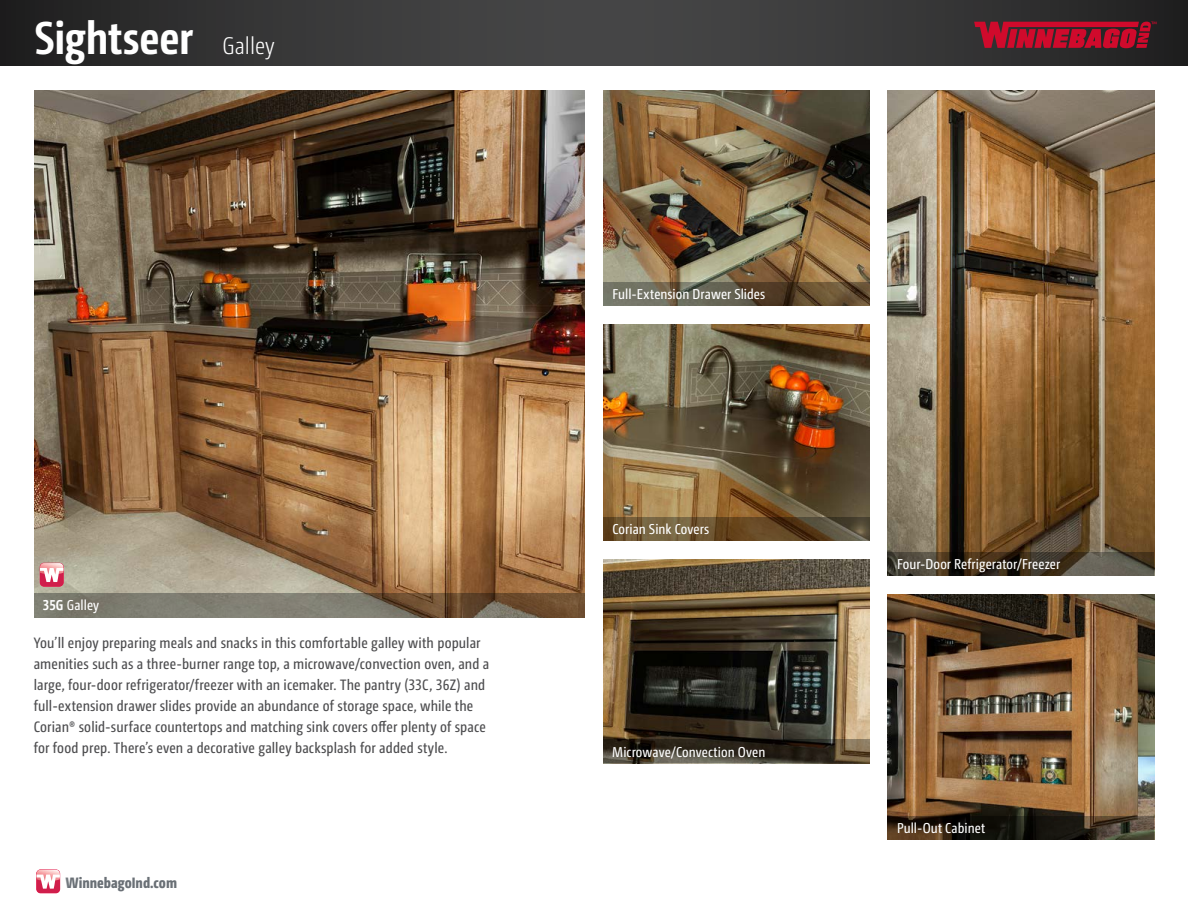
<style>
.page{position:relative;width:1188px;height:918px;background:#fff}
.page>*{position:absolute;margin:0;border:0;box-sizing:border-box;transform-origin:0 0}
.t1{font:700 45.9px "Camingo Dos Pro Cd";letter-spacing:-.005em;color:#fff}
.t2{font:300 24px "Camingo Dos Pro Cd";color:#fff}
.t3{font:15px/21px "Camingo Dos Pro Cd";letter-spacing:.01em;color:#4d4d4f}
.t4{font:800 15px "Camingo Dos Pro Cd";color:#6a7076}
.t5{font:14.25px "Camingo Dos Pro Cd";letter-spacing:.005em;color:#fff}
.s1{font-weight:700}
</style>
<div class="page">
<svg style="left:0;top:0;width:1188px;height:66px;background:#373637"></svg>
<svg style="left:974px;top:22px;width:183px;height:26px;background:#9d132b"></svg>
<img style="left:34px;top:90px;width:551px;height:503px">
<svg style="left:36px;top:873px;width:25px;height:21px"></svg>
<div style="left:36px;top:869px;width:24px;height:24px;background:#df2a57;border-radius:4px"></div>
<div style="left:37px;top:870px;width:23px;height:23px;background:#d01e4b;border-radius:4px"></div>
<svg style="left:37px;top:870px;width:23px;height:19px"></svg>
<svg style="left:34px;top:593px;width:551px;height:25px;background:#776d5c"></svg>
<svg style="left:40px;top:563px;width:24px;height:24px"></svg>
<div style="left:40px;top:563px;width:23px;height:23px;background:#d01e4b;border-radius:4px"></div>
<svg style="left:40px;top:563px;width:23px;height:19px"></svg>
<img style="left:888px;top:90px;width:266px;height:462px">
<img style="left:888px;top:594px;width:266px;height:222px">
<img style="left:603px;top:560px;width:267px;height:180px">
<img style="left:603px;top:325px;width:267px;height:192px">
<img style="left:603px;top:90px;width:267px;height:192px">
<svg style="left:888px;top:552px;width:266px;height:23px;background:#463d2e"></svg>
<svg style="left:888px;top:816px;width:266px;height:24px;background:#2b2318"></svg>
<svg style="left:603px;top:740px;width:267px;height:23px;background:#3b3327"></svg>
<svg style="left:603px;top:517px;width:267px;height:24px;background:#644e2e"></svg>
<svg style="left:603px;top:282px;width:267px;height:24px;background:#635843"></svg>
<h1 class="t1" style="left:35px;top:10px;width:160px">Sightseer</h1>
<h2 class="t2" style="left:222px;top:32px;width:54px">Galley</h2>
<p class="t5" style="left:43px;top:597px;width:58px"><span class="s1">35G</span> Galley</p>
<p class="t3" style="left:34px;top:633px;width:457px">You’ll enjoy preparing meals and snacks in this comfortable galley with popular amenities such as a three-burner range top, a microwave/convection oven, and a large, four-door refrigerator/freezer with an icemaker. The pantry (33C, 36Z) and full-extension drawer slides provide an abundance of storage space, while the Corian® solid-surface countertops and matching sink covers offer plenty of space for food prep. There’s even a decorative galley backsplash for added style.</p>
<p class="t4" style="left:66px;top:873px;width:113px">WinnebagoInd.com</p>
<p class="t5" style="left:612px;top:286px;width:154px">Full-Extension Drawer Slides</p>
<p class="t5" style="left:612px;top:521px;width:98px">Corian Sink Covers</p>
<p class="t5" style="left:612px;top:743px;width:155px">Microwave/Convection Oven</p>
<p class="t5" style="left:897px;top:555px;width:165px">Four-Door Refrigerator/Freezer</p>
<p class="t5" style="left:897px;top:820px;width:90px">Pull-Out Cabinet</p>
</div>
